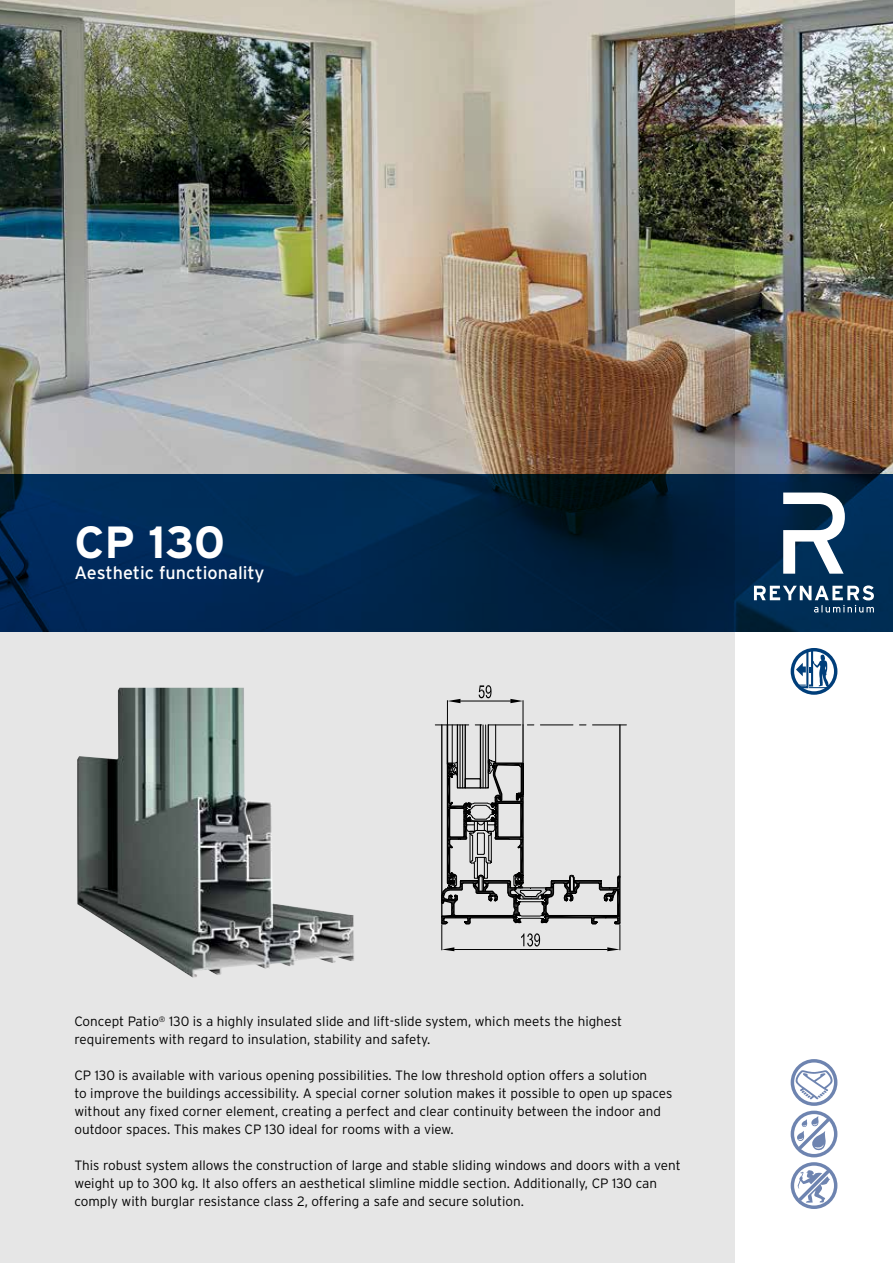
<style>
.page{position:relative;width:893px;height:1263px;background:#fff}
.page>*{position:absolute;margin:0;border:0;box-sizing:border-box;transform-origin:0 0}
.t1{font:700 45px "Interstate Rey";color:#fff}
.t2{font:18px "Interstate Rey";color:#fff}
.t3{font:300 13.5px/18px "Interstate Rey";color:#000}
</style>
<div class="page">
<img style="left:735px;top:0;width:158px;height:474px">
<svg style="left:735px;top:474px;width:158px;height:157px;background:#00284e"></svg>
<svg style="left:783px;top:492px;width:62px;height:82px"></svg>
<svg style="left:754px;top:585px;width:120px;height:27px"></svg>
<svg style="left:791px;top:648px;width:46px;height:47px"></svg>
<svg style="left:791px;top:1059px;width:46px;height:150px"></svg>
<img style="left:0;top:0;width:735px;height:1263px">
<hr style="left:592px;top:725px;width:34px;height:1px;background:#000">
<hr style="left:435px;top:725px;width:34px;height:1px;background:#000">
<svg style="left:440px;top:685px;width:181px;height:266px;background:#c4c4c4"></svg>
<img style="left:77px;top:688px;width:277px;height:289px">
<h1 class="t1" style="left:74px;top:514px;width:152px">CP 130</h1>
<h2 class="t2" style="left:74px;top:562px;width:192px">Aesthetic functionality</h2>
<p class="t3" style="left:74px;top:1012px;width:549px">Concept Patio<sup>®</sup> 130 is a highly insulated slide and lift-slide system, which meets the highest requirements with regard to insulation, stability and safety.</p>
<p class="t3" style="left:74px;top:1066px;width:599px">CP 130 is available with various opening possibilities. The low threshold option offers a solution<br>to improve the buildings accessibility. A special corner solution makes it possible to open up spaces without any fixed corner element, creating a perfect and clear continuity between the indoor and outdoor spaces. This makes CP 130 ideal for rooms with a view.</p>
<p class="t3" style="left:74px;top:1156px;width:608px">This robust system allows the construction of large and stable sliding windows and doors with a vent weight up to 300 kg. It also offers an aesthetical slimline middle section. Additionally, CP 130 can comply with burglar resistance class 2, offering a safe and secure solution.</p>
</div>
